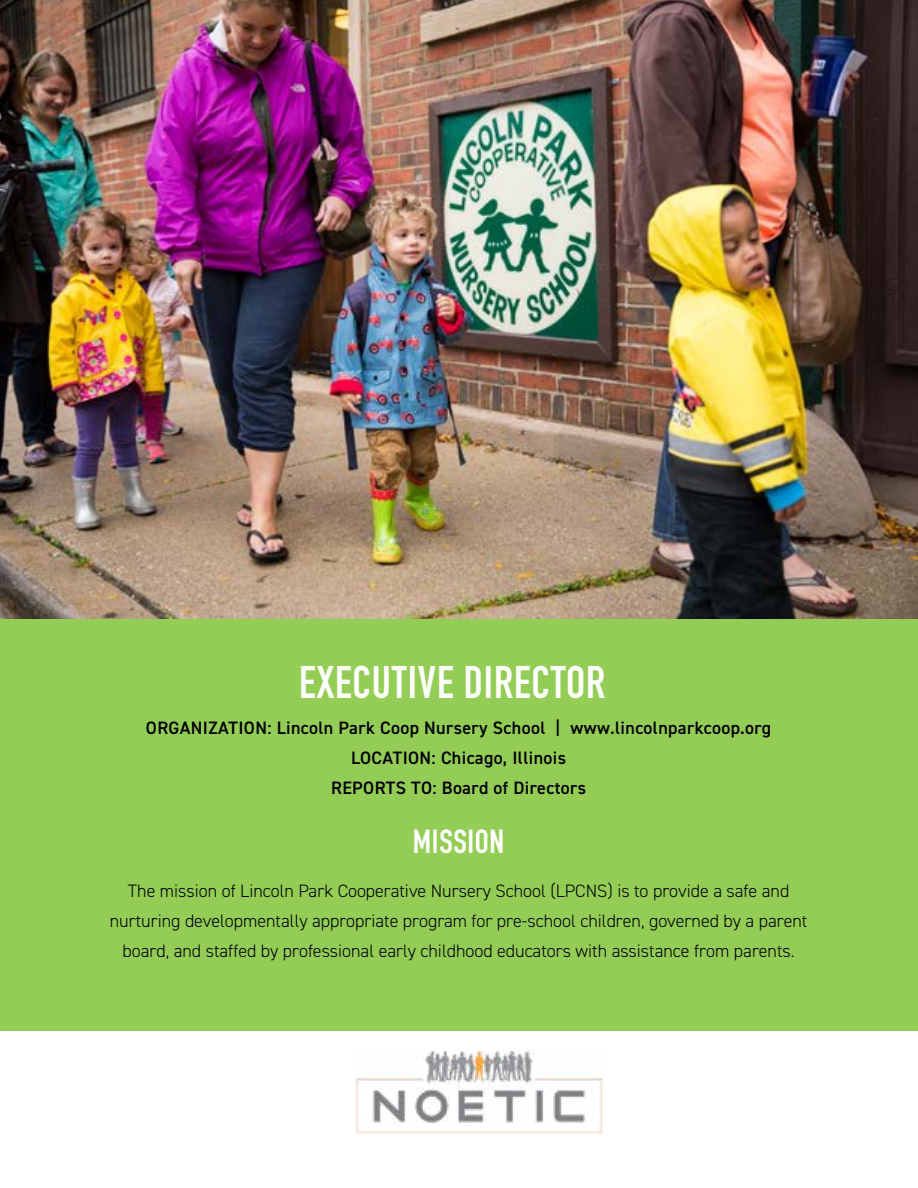
<style>
.page{position:relative;width:918px;height:1188px;background:#fff}
.page>*{position:absolute;margin:0;border:0;box-sizing:border-box;transform-origin:0 0}
.t1{font:700 45px "DIN Condensed";letter-spacing:.02em;color:#fff}
.t2{font:700 33px "DIN Condensed";letter-spacing:.02em;color:#fff}
.t3{font:300 18px/30px "DIN2014";color:#000;text-align:center}
.t4{font:600 18px/30px "DIN2014";letter-spacing:.02em;color:#000;text-align:center}
</style>
<div class="page">
<div style="left:0;top:616px;width:918px;height:415px;background:#93cd55"></div>
<img style="left:0;top:0;width:918px;height:619px">
<img style="left:356px;top:1051px;width:246px;height:83px">
<h1 class="t1" style="left:299px;top:666px;width:308px">EXECUTIVE DIRECTOR</h1>
<p class="t4" style="left:146px;top:712px;width:627px">ORGANIZATION: Lincoln Park Coop Nursery School | www.lincolnparkcoop.org<br>LOCATION: Chicago, Illinois<br>REPORTS TO: Board of Directors</p>
<h2 class="t2" style="left:413px;top:830px;width:93px">MISSION</h2>
<p class="t3" style="left:110px;top:876px;width:699px">The mission of Lincoln Park Cooperative Nursery School (LPCNS) is to provide a safe and nurturing developmentally appropriate program for pre-school children, governed by a parent board, and staffed by professional early childhood educators with assistance from parents.</p>
</div>
